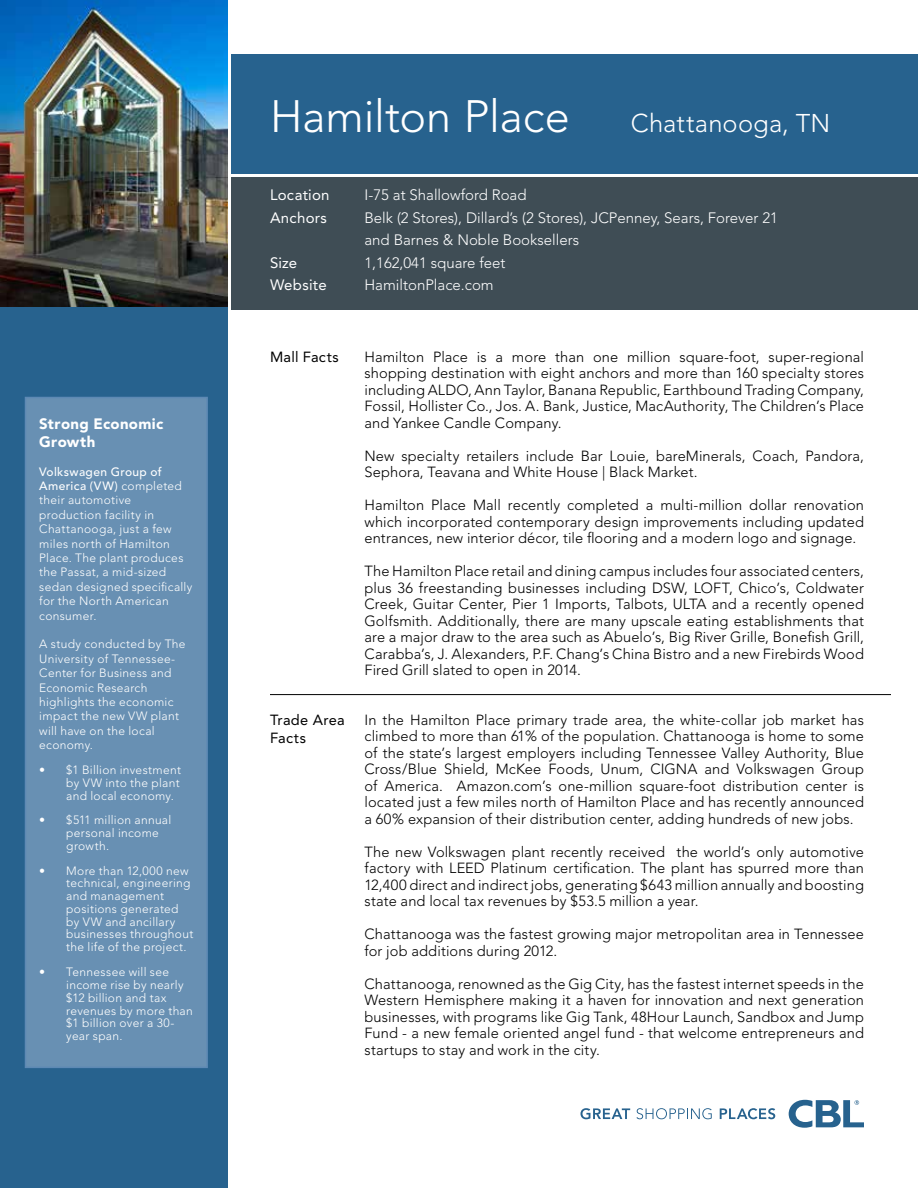
<style>
.page{position:relative;width:918px;height:1188px;background:#fff}
.page>*{position:absolute;margin:0;border:0;box-sizing:border-box;transform-origin:0 0}
.t1{font:300 45px "Avenir";letter-spacing:-.005em;color:#fff}
.t2{font:300 25.5px "Avenir";letter-spacing:.005em;color:#fff}
.t3{font:300 15px/22.5px "Avenir";color:#fff}
.t4{font:15px/22.5px "Avenir";letter-spacing:.015em;color:#fff}
.t5{font:900 15px/18px "Avenir";letter-spacing:.025em;color:#fff}
.t6{font:300 14.7px/16.5px "Avenir";letter-spacing:.01em;color:#000;text-align:justify}
.t7{font:14.7px/18px "Avenir";letter-spacing:.02em;color:#000}
.t8{font:300 12px/14.4px "Avenir";letter-spacing:.025em;color:#fff}
.s1{font-weight:500}
</style>
<div class="page">
<div style="left:0;top:0;width:230px;height:1188px;background:#27628e"></div>
<div style="left:230px;top:54px;width:688px;height:122px;background:#27628e"></div>
<div style="left:230px;top:176px;width:688px;height:134px;background:#3f4d55"></div>
<svg style="left:789px;top:1100px;width:75px;height:28px"></svg>
<svg style="left:581px;top:1108px;width:49px;height:11px"></svg>
<svg style="left:636px;top:1108px;width:76px;height:11px"></svg>
<svg style="left:720px;top:1108px;width:55px;height:11px"></svg>
<img style="left:0;top:0;width:228px;height:306px">
<div style="left:25px;top:397px;width:183px;height:671px;background:#6890b3;border:2px solid #5d89b4"></div>
<hr style="left:228px;top:0;width:3px;height:1188px;background:#fffffe">
<hr style="left:230px;top:174px;width:688px;height:3px;background:#fffffe">
<hr style="left:270px;top:694px;width:621px;height:1px;background:#000">
<p class="t5" style="left:39px;top:415px;width:126px">Strong Economic<br>Growth</p>
<p class="t8" style="left:39px;top:464px;width:155px"><span class="s1">Volkswagen Group of<br>America (VW)</span> completed their automotive production facility in<br>Chattanooga, just a few miles north of Hamilton<br>Place. The plant produces the Passat, a mid-sized sedan designed specifically for the North American consumer.</p>
<p class="t8" style="left:39px;top:637px;width:148px">A study conducted by The<br>University of Tennessee-<br>Center for Business and<br>Economic Research highlights the economic impact the new VW plant will have on the local economy.</p>
<p class="t8" style="left:66px;top:764px;width:116px;line-height:12.8px;text-align:justify;text-indent:-27px">• $1 Billion investment by VW into the plant and local economy.</p>
<p class="t8" style="left:66px;top:814px;width:107px;line-height:12.8px;text-indent:-27px">• $511 million annual personal income growth.</p>
<p class="t8" style="left:66px;top:864px;width:129px;line-height:12.8px;text-indent:-27px">• More than 12,000 new technical, engineering and management positions generated by VW and ancillary businesses throughout the life of the project.</p>
<p class="t8" style="left:66px;top:966px;width:128px;line-height:12.8px;text-indent:-27px">• Tennessee will see income rise by nearly $12 billion and tax revenues by more than $1 billion over a 30- year span.</p>
<h1 class="t1" style="left:270px;top:90px;width:301px">Hamilton Place</h1>
<h2 class="t2" style="left:631px;top:108px;width:201px">Chattanooga, TN</h2>
<p class="t4" style="left:270px;top:184px;width:61px">Location<br>Anchors</p>
<p class="t4" style="left:270px;top:251px;width:58px">Size<br>Website</p>
<p class="t3" style="left:364px;top:184px;width:415px">I-75 at Shallowford Road<br>Belk (2 Stores), Dillard’s (2 Stores), JCPenney, Sears, Forever 21 and Barnes &amp; Noble Booksellers<br>1,162,041 square feet<br>HamiltonPlace.com</p>
<p class="t7" style="left:270px;top:348px;width:70px">Mall Facts</p>
<p class="t7" style="left:270px;top:711px;width:76px">Trade Area<br>Facts</p>
<p class="t6" style="left:364px;top:349px;width:501px">Hamilton Place is a more than one million square-foot, super-regional shopping destination with eight anchors and more than 160 specialty stores including ALDO, Ann Taylor, Banana Republic, Earthbound Trading Company, Fossil, Hollister Co., Jos. A. Bank, Justice, MacAuthority, The Children’s Place and Yankee Candle Company.</p>
<p class="t6" style="left:364px;top:448px;width:501px">New specialty retailers include Bar Louie, bareMinerals, Coach, Pandora,<br>Sephora, Teavana and White House | Black Market.</p>
<p class="t6" style="left:364px;top:497px;width:501px">Hamilton Place Mall recently completed a multi-million dollar renovation which incorporated contemporary design improvements including updated entrances, new interior décor, tile flooring and a modern logo and signage.</p>
<p class="t6" style="left:364px;top:563px;width:501px">The Hamilton Place retail and dining campus includes four associated centers, plus 36 freestanding businesses including DSW, LOFT, Chico’s, Coldwater Creek, Guitar Center, Pier 1 Imports, Talbots, ULTA and a recently opened Golfsmith. Additionally, there are many upscale eating establishments that are a major draw to the area such as Abuelo’s, Big River Grille, Bonefish Grill, Carabba’s, J. Alexanders, P.F. Chang’s China Bistro and a new Firebirds Wood Fired Grill slated to open in 2014.</p>
<p class="t6" style="left:364px;top:712px;width:501px">In the Hamilton Place primary trade area, the white-collar job market has climbed to more than 61% of the population. Chattanooga is home to some of the state’s largest employers including Tennessee Valley Authority, Blue Cross/Blue Shield, McKee Foods, Unum, CIGNA and Volkswagen Group of America. Amazon.com’s one-million square-foot distribution center is located just a few miles north of Hamilton Place and has recently announced a 60% expansion of their distribution center, adding hundreds of new jobs.</p>
<p class="t6" style="left:364px;top:844px;width:501px">The new Volkswagen plant recently received the world’s only automotive factory with LEED Platinum certification. The plant has spurred more than 12,400 direct and indirect jobs, generating $643 million annually and boosting state and local tax revenues by $53.5 million a year.</p>
<p class="t6" style="left:364px;top:926px;width:501px">Chattanooga was the fastest growing major metropolitan area in Tennessee for job additions during 2012.</p>
<p class="t6" style="left:364px;top:976px;width:501px">Chattanooga, renowned as the Gig City, has the fastest internet speeds in the Western Hemisphere making it a haven for innovation and next generation businesses, with programs like Gig Tank, 48Hour Launch, Sandbox and Jump Fund - a new female oriented angel fund - that welcome entrepreneurs and startups to stay and work in the city.</p>
</div>
